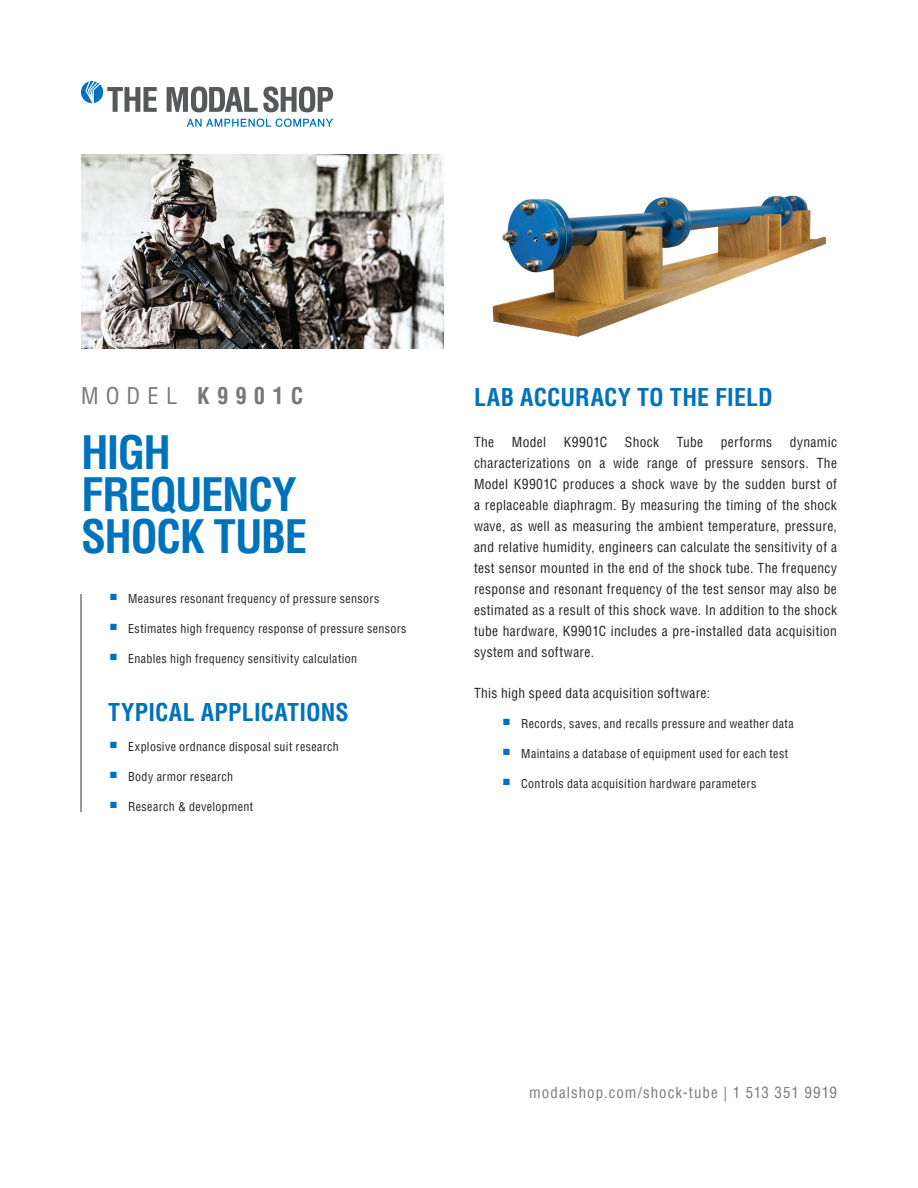
<style>
.page{position:relative;width:918px;height:1188px;background:#fff}
.page>*{position:absolute;margin:0;border:0;box-sizing:border-box;transform-origin:0 0}
.t1{font:700 condensed 45px/42px "Helvetica LT Pro";letter-spacing:-.035em;color:#0072bc}
.t2{font:700 condensed 24px "Helvetica LT Pro";letter-spacing:.01em;color:#0072bc}
.t3{font:700 condensed 22.5px "Helvetica LT Pro";letter-spacing:.32em;color:#76787b}
.t4{font:condensed 15px "Helvetica LT Pro";letter-spacing:.065em;color:#76787b}
.t5{font:condensed 13.5px/21px "Helvetica LT Pro";letter-spacing:.025em;color:#231f20;text-align:justify}
.t6{font:condensed 12px "Helvetica LT Pro";letter-spacing:.03em;color:#231f20}
.s1{font-weight:400}
</style>
<div class="page">
<img style="left:492px;top:195px;width:335px;height:142px">
<img style="left:81px;top:154px;width:363px;height:194px">
<svg style="left:187px;top:119px;width:146px;height:8px"></svg>
<svg style="left:167px;top:86px;width:166px;height:26px"></svg>
<svg style="left:81px;top:81px;width:76px;height:31px"></svg>
<hr style="left:80px;top:594px;width:2px;height:218px;background:#76787b">
<h3 class="t3" style="left:81px;top:381px;width:224px"><span class="s1">MODEL</span> K9901C</h3>
<h2 class="t2" style="left:474px;top:381px;width:300px">LAB ACCURACY TO THE FIELD</h2>
<p class="t5" style="left:474px;top:431px;width:22px">The</p>
<p class="t5" style="left:512px;top:431px;width:36px">Model</p>
<p class="t5" style="left:564px;top:431px;width:45px">K9901C</p>
<p class="t5" style="left:625px;top:431px;width:36px">Shock</p>
<p class="t5" style="left:677px;top:431px;width:28px">Tube</p>
<p class="t5" style="left:721px;top:431px;width:53px">performs</p>
<h1 class="t1" style="left:81px;top:430px;width:228px">HIGH<br>FREQUENCY<br>SHOCK TUBE</h1>
<p class="t5" style="left:474px;top:431px;width:365px;text-indent:316px">dynamic characterizations on a wide range of pressure sensors. The Model K9901C produces a shock wave by the sudden burst of a replaceable diaphragm. By measuring the timing of the shock wave, as well as measuring the ambient temperature, pressure, and relative humidity, engineers can calculate the sensitivity of a test sensor mounted in the end of the shock tube. The frequency response and resonant frequency of the test sensor may also be estimated as a result of this shock wave. In addition to the shock tube hardware, K9901C includes a pre-installed data acquisition system and software.</p>
<p class="t5" style="left:474px;top:683px;width:238px">This high speed data acquisition software:</p>
<p class="t6" style="left:503px;top:716px;width:292px"><sup>■</sup> Records, saves, and recalls pressure and weather data</p>
<p class="t6" style="left:503px;top:746px;width:286px"><sup>■</sup> Maintains a database of equipment used for each test</p>
<p class="t6" style="left:503px;top:776px;width:255px"><sup>■</sup> Controls data acquisition hardware parameters</p>
<p class="t6" style="left:110px;top:591px;width:271px"><sup>■</sup> Measures resonant frequency of pressure sensors</p>
<p class="t6" style="left:110px;top:621px;width:298px"><sup>■</sup> Estimates high frequency response of pressure sensors</p>
<p class="t6" style="left:110px;top:651px;width:248px"><sup>■</sup> Enables high frequency sensitivity calculation</p>
<h2 class="t2" style="left:108px;top:696px;width:242px">TYPICAL APPLICATIONS</h2>
<p class="t6" style="left:110px;top:739px;width:230px"><sup>■</sup> Explosive ordnance disposal suit research</p>
<p class="t6" style="left:110px;top:769px;width:124px"><sup>■</sup> Body armor research</p>
<p class="t6" style="left:110px;top:799px;width:145px"><sup>■</sup> Research &amp; development</p>
<p class="t4" style="left:529px;top:1083px;width:309px">modalshop.com/shock-tube | 1 513 351 9919</p>
</div>
